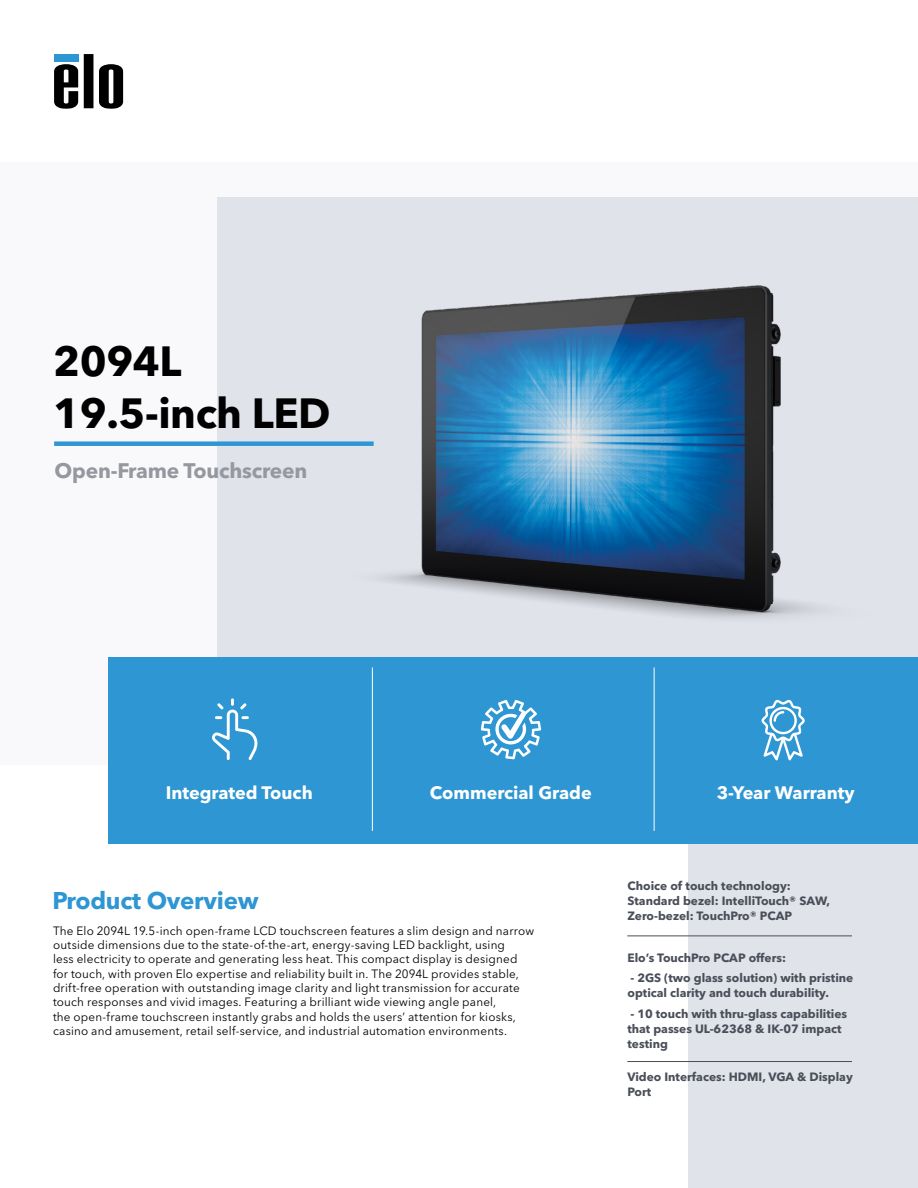
<style>
.page{position:relative;width:918px;height:1188px;background:#fff}
.page>*{position:absolute;margin:0;border:0;box-sizing:border-box;transform-origin:0 0}
.t1{font:700 41.85px/52.3px "Avenir Next LT Pro";letter-spacing:-.01em;color:#000}
.t2{font:700 24px "Avenir Next LT Pro";letter-spacing:-.01em;color:#2d96d3}
.t3{font:700 20.85px "Avenir Next LT Pro";letter-spacing:-.01em;color:#95989f}
.t4{font:700 18px "Avenir Next LT Pro";color:#fff}
.t5{font:12px/14.4px "Avenir Next LT Pro";letter-spacing:.015em;color:#000}
.t6{font:700 12px/15px "Avenir Next LT Pro";color:#4a4e59}
</style>
<div class="page">
<div style="left:0;top:162px;width:918px;height:603px;background:#f9f9fb"></div>
<div style="left:217px;top:197px;width:701px;height:469px;background:#e0e3ea"></div>
<img style="left:381px;top:285px;width:440px;height:334px">
<svg style="left:84px;top:54px;width:9px;height:54px"></svg>
<svg style="left:54px;top:64px;width:24px;height:45px"></svg>
<svg style="left:99px;top:64px;width:24px;height:45px"></svg>
<div style="left:54px;top:54px;width:24px;height:7px;background:#2d96d3"></div>
<div style="left:688px;top:842px;width:230px;height:346px;background:#e0e3ea"></div>
<div style="left:108px;top:657px;width:810px;height:186px;background:#2d96d3"></div>
<div style="left:54px;top:441px;width:320px;height:5px;background:#2d96d3"></div>
<hr style="left:372px;top:667px;width:1px;height:164px;background:#fff">
<hr style="left:654px;top:667px;width:1px;height:164px;background:#fff">
<hr style="left:627px;top:936px;width:225px;height:1px;background:#4a4e59">
<hr style="left:627px;top:1061px;width:225px;height:1px;background:#4a4e59">
<svg style="left:212px;top:698px;width:45px;height:62px"></svg>
<svg style="left:481px;top:700px;width:60px;height:59px"></svg>
<svg style="left:762px;top:700px;width:43px;height:60px"></svg>
<h1 class="t1" style="left:53px;top:335px;width:279px">2094L<br>19.5-inch LED</h1>
<h3 class="t3" style="left:55px;top:458px;width:254px">Open-Frame Touchscreen</h3>
<h3 class="t4" style="left:166px;top:781px;width:149px">Integrated Touch</h3>
<h3 class="t4" style="left:430px;top:781px;width:163px">Commercial Grade</h3>
<h3 class="t4" style="left:717px;top:781px;width:139px">3-Year Warranty</h3>
<h2 class="t2" style="left:52px;top:886px;width:208px">Product Overview</h2>
<p class="t6" style="left:627px;top:879px;width:204px">Choice of touch technology:<br>Standard bezel: IntelliTouch® SAW,<br>Zero-bezel: TouchPro® PCAP</p>
<p class="t6" style="left:627px;top:950px;width:160px">Elo’s TouchPro PCAP offers:</p>
<p class="t6" style="left:627px;top:970px;width:227px">- 2GS (two glass solution) with pristine optical clarity and touch durability.</p>
<p class="t6" style="left:627px;top:1006px;width:221px">- 10 touch with thru-glass capabilities that passes UL-62368 &amp; IK-07 impact testing</p>
<p class="t6" style="left:627px;top:1069px;width:227px">Video Interfaces: HDMI, VGA &amp; Display<br>Port</p>
<p class="t5" style="left:53px;top:923px;width:483px">The Elo 2094L 19.5-inch open-frame LCD touchscreen features a slim design and narrow outside dimensions due to the state-of-the-art, energy-saving LED backlight, using<br>less electricity to operate and generating less heat. This compact display is designed for touch, with proven Elo expertise and reliability built in. The 2094L provides stable, drift-free operation with outstanding image clarity and light transmission for accurate touch responses and vivid images. Featuring a brilliant wide viewing angle panel,<br>the open-frame touchscreen instantly grabs and holds the users’ attention for kiosks, casino and amusement, retail self-service, and industrial automation environments.</p>
</div>
